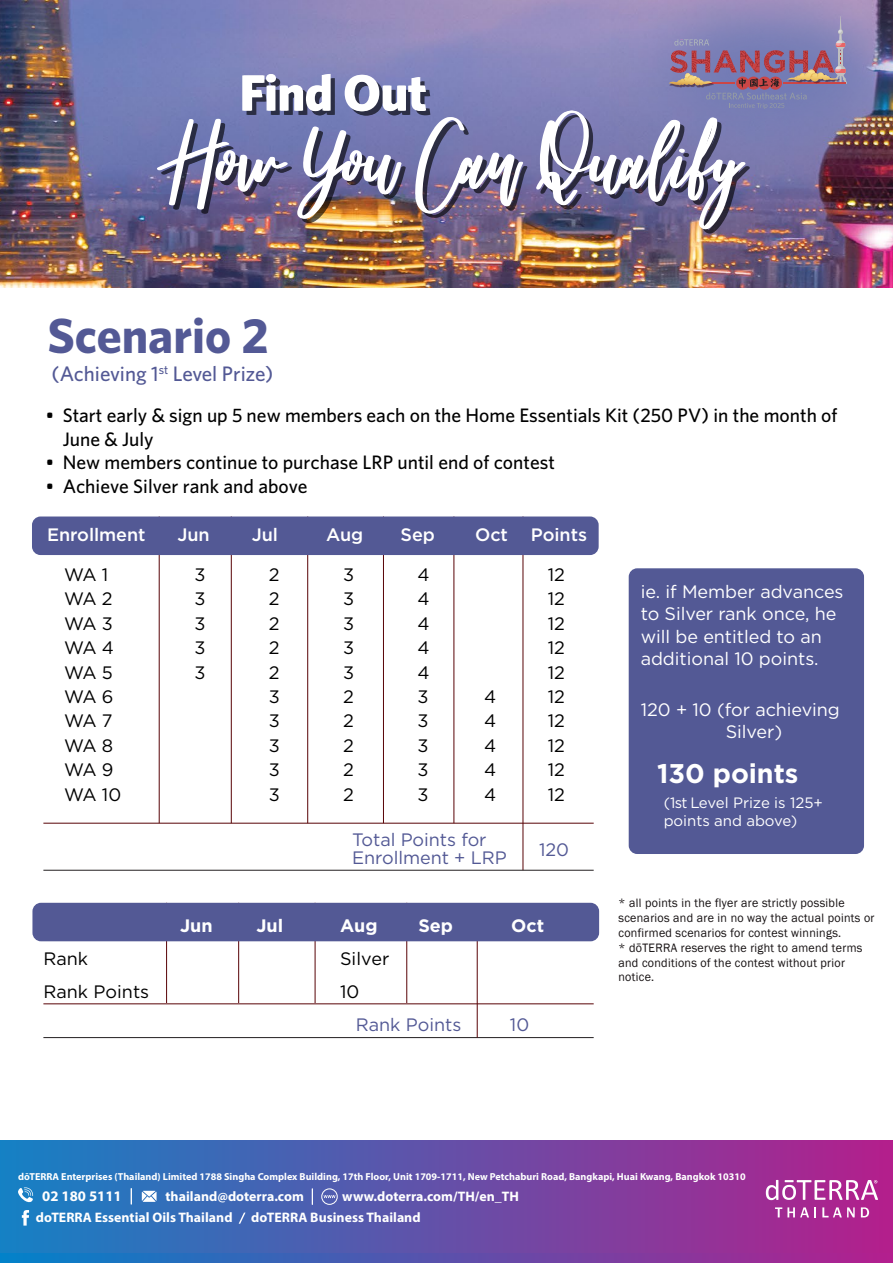
<style>
.page{position:relative;width:893px;height:1263px;background:#fff}
.page>*{position:absolute;margin:0;border:0;box-sizing:border-box;transform-origin:0 0}
.t1{font:700 49.5px "Whitney";color:#535995}
.t2{font:700 27px "Gotham";letter-spacing:-.005em;color:#fff}
.t3{font:500 21px "Whitney";color:#535995}
.t4{font:500 19.5px/23.4px "Whitney";color:#000}
.t5{font:18px "Gotham";letter-spacing:-.005em;color:#000}
.t6{font:18px/22.5px "Gotham";letter-spacing:-.005em;color:#fff}
.t7{font:18px/18px "Gotham";letter-spacing:-.005em;color:#535995}
.t8{font:500 18px "Gotham";letter-spacing:-.005em;color:#fff}
.t9{font:700 18px "Gotham";color:#fff}
.t10{font:15px/18px "Gotham";letter-spacing:-.005em;color:#fff}
.t11{font:700 14.7px "Myriad Pro";color:#fff}
.t12{font:700 13.8px "Myriad Pro";color:#fff}
.t13{font:12.45px/14.9px "Franklin Gothic";color:#151011}
.t14{font:700 10.05px "Myriad Pro";color:#fff}
</style>
<div class="page">
<img style="left:0;top:0;width:893px;height:288px">
<div style="left:0;top:1207px;width:893px;height:56px;background:linear-gradient(to right,#0182ca,#b41e8e)"></div>
<div style="left:0;top:1141px;width:893px;height:111px;background:linear-gradient(to right,#1581c4,#b41e8c)"></div>
<img style="left:611px;top:0;width:282px;height:181px">
<svg style="left:156px;top:74px;width:372px;height:149px"></svg>
<img style="left:847px;top:17px;width:46px;height:121px">
<svg style="left:536px;top:16px;width:311px;height:217px;background:#867ea6"></svg>
<div style="left:629px;top:568px;width:235px;height:286px;background:#535995;border-radius:9px"></div>
<hr style="left:43px;top:870px;width:551px;height:1px;background:#231f20">
<div style="left:32px;top:516px;width:567px;height:39px;background:#535995;border-radius:9px"></div>
<hr style="left:43px;top:1003px;width:551px;height:1px;background:#580306">
<hr style="left:43px;top:1037px;width:551px;height:1px;background:#231f20">
<div style="left:32px;top:903px;width:567px;height:38px;background:#535995;border-radius:9px"></div>
<svg style="left:131px;top:1188px;width:1px;height:16px"></svg>
<svg style="left:312px;top:1188px;width:1px;height:16px"></svg>
<svg style="left:239px;top:1212px;width:6px;height:12px"></svg>
<svg style="left:142px;top:1191px;width:15px;height:11px"></svg>
<svg style="left:18px;top:1186px;width:16px;height:18px"></svg>
<svg style="left:22px;top:1210px;width:7px;height:15px"></svg>
<svg style="left:321px;top:1188px;width:17px;height:17px"></svg>
<svg style="left:766px;top:1180px;width:112px;height:20px"></svg>
<svg style="left:775px;top:1207px;width:41px;height:10px"></svg>
<svg style="left:822px;top:1207px;width:33px;height:10px"></svg>
<svg style="left:861px;top:1207px;width:8px;height:10px"></svg>
<h1 class="t1" style="left:47px;top:303px;width:223px">Scenario 2</h1>
<h3 class="t3" style="left:51px;top:360px;width:223px">(Achieving 1<sup>st</sup> Level Prize)</h3>
<h3 class="t4" style="left:63px;top:404px;width:776px;text-indent:-17px">• Start early &amp; sign up 5 new members each on the Home Essentials Kit (250 PV) in the month of<br>June &amp; July</h3>
<h3 class="t4" style="left:46px;top:450px;width:511px">• New members continue to purchase LRP until end of contest</h3>
<h3 class="t4" style="left:46px;top:474px;width:264px">• Achieve Silver rank and above</h3>
<h3 class="t8" style="left:47px;top:522px;width:100px">Enrollment</h3>
<h3 class="t8" style="left:177px;top:522px;width:34px">Jun</h3>
<h3 class="t8" style="left:252px;top:522px;width:28px">Jul</h3>
<h3 class="t8" style="left:326px;top:522px;width:39px">Aug</h3>
<h3 class="t8" style="left:401px;top:522px;width:36px">Sep</h3>
<h3 class="t8" style="left:475px;top:522px;width:34px">Oct</h3>
<h3 class="t8" style="left:531px;top:522px;width:58px">Points</h3>
<h3 class="t5" style="left:64px;top:563px;width:46px">WA 1</h3>
<h3 class="t5" style="left:194px;top:563px;width:13px">3</h3>
<h3 class="t5" style="left:269px;top:563px;width:12px">2</h3>
<h3 class="t5" style="left:343px;top:563px;width:13px">3</h3>
<h3 class="t5" style="left:418px;top:563px;width:14px">4</h3>
<h3 class="t5" style="left:548px;top:563px;width:19px">12</h3>
<h3 class="t5" style="left:64px;top:587px;width:50px">WA 2</h3>
<h3 class="t5" style="left:194px;top:587px;width:13px">3</h3>
<h3 class="t5" style="left:269px;top:587px;width:12px">2</h3>
<h3 class="t5" style="left:343px;top:587px;width:13px">3</h3>
<h3 class="t5" style="left:418px;top:587px;width:14px">4</h3>
<h3 class="t5" style="left:548px;top:587px;width:19px">12</h3>
<h3 class="t5" style="left:64px;top:612px;width:50px">WA 3</h3>
<h3 class="t5" style="left:194px;top:612px;width:13px">3</h3>
<h3 class="t5" style="left:269px;top:612px;width:12px">2</h3>
<h3 class="t5" style="left:343px;top:612px;width:13px">3</h3>
<h3 class="t5" style="left:418px;top:612px;width:14px">4</h3>
<h3 class="t5" style="left:548px;top:612px;width:19px">12</h3>
<h3 class="t5" style="left:64px;top:636px;width:51px">WA 4</h3>
<h3 class="t5" style="left:194px;top:636px;width:13px">3</h3>
<h3 class="t5" style="left:269px;top:636px;width:12px">2</h3>
<h3 class="t5" style="left:343px;top:636px;width:13px">3</h3>
<h3 class="t5" style="left:418px;top:636px;width:14px">4</h3>
<h3 class="t5" style="left:548px;top:636px;width:19px">12</h3>
<h3 class="t5" style="left:64px;top:661px;width:50px">WA 5</h3>
<h3 class="t5" style="left:194px;top:661px;width:13px">3</h3>
<h3 class="t5" style="left:269px;top:661px;width:12px">2</h3>
<h3 class="t5" style="left:343px;top:661px;width:13px">3</h3>
<h3 class="t5" style="left:418px;top:661px;width:14px">4</h3>
<h3 class="t5" style="left:548px;top:661px;width:19px">12</h3>
<h3 class="t5" style="left:64px;top:685px;width:51px">WA 6</h3>
<h3 class="t5" style="left:269px;top:685px;width:13px">3</h3>
<h3 class="t5" style="left:343px;top:685px;width:12px">2</h3>
<h3 class="t5" style="left:418px;top:685px;width:13px">3</h3>
<h3 class="t5" style="left:484px;top:685px;width:14px">4</h3>
<h3 class="t5" style="left:548px;top:685px;width:19px">12</h3>
<h3 class="t5" style="left:64px;top:709px;width:50px">WA 7</h3>
<h3 class="t5" style="left:269px;top:709px;width:13px">3</h3>
<h3 class="t5" style="left:343px;top:709px;width:12px">2</h3>
<h3 class="t5" style="left:418px;top:709px;width:13px">3</h3>
<h3 class="t5" style="left:484px;top:709px;width:14px">4</h3>
<h3 class="t5" style="left:548px;top:709px;width:19px">12</h3>
<h3 class="t5" style="left:64px;top:734px;width:51px">WA 8</h3>
<h3 class="t5" style="left:269px;top:734px;width:13px">3</h3>
<h3 class="t5" style="left:343px;top:734px;width:12px">2</h3>
<h3 class="t5" style="left:418px;top:734px;width:13px">3</h3>
<h3 class="t5" style="left:484px;top:734px;width:14px">4</h3>
<h3 class="t5" style="left:548px;top:734px;width:19px">12</h3>
<h3 class="t5" style="left:64px;top:758px;width:51px">WA 9</h3>
<h3 class="t5" style="left:269px;top:758px;width:13px">3</h3>
<h3 class="t5" style="left:343px;top:758px;width:12px">2</h3>
<h3 class="t5" style="left:418px;top:758px;width:13px">3</h3>
<h3 class="t5" style="left:484px;top:758px;width:14px">4</h3>
<h3 class="t5" style="left:548px;top:758px;width:19px">12</h3>
<h3 class="t5" style="left:64px;top:783px;width:59px">WA 10</h3>
<h3 class="t5" style="left:269px;top:783px;width:13px">3</h3>
<h3 class="t5" style="left:343px;top:783px;width:12px">2</h3>
<h3 class="t5" style="left:418px;top:783px;width:13px">3</h3>
<h3 class="t5" style="left:484px;top:783px;width:14px">4</h3>
<h3 class="t5" style="left:548px;top:783px;width:19px">12</h3>
<h3 class="t7" style="left:352px;top:830px;width:156px">Total Points for<br>Enrollment + LRP</h3>
<h3 class="t7" style="left:539px;top:840px;width:31px">120</h3>
<h3 class="t9" style="left:180px;top:914px;width:34px">Jun</h3>
<h3 class="t9" style="left:256px;top:914px;width:28px">Jul</h3>
<h3 class="t9" style="left:340px;top:914px;width:39px">Aug</h3>
<h3 class="t9" style="left:418px;top:914px;width:36px">Sep</h3>
<h3 class="t9" style="left:511px;top:914px;width:35px">Oct</h3>
<h3 class="t5" style="left:43px;top:947px;width:46px">Rank</h3>
<h3 class="t5" style="left:340px;top:947px;width:51px">Silver</h3>
<h3 class="t5" style="left:43px;top:980px;width:107px">Rank Points</h3>
<h3 class="t5" style="left:340px;top:980px;width:21px">10</h3>
<h3 class="t7" style="left:356px;top:1015px;width:107px">Rank Points</h3>
<h3 class="t7" style="left:510px;top:1015px;width:21px">10</h3>
<h3 class="t6" style="left:641px;top:579px;width:204px">ie. if Member advances to Silver rank once, he will be entitled to an additional 10 points.</h3>
<h3 class="t6" style="left:726px;top:698px;width:116px;text-indent:-85px">120 + 10 (for achieving<br>Silver)</h3>
<h2 class="t2" style="left:657px;top:756px;width:143px">130 points</h2>
<p class="t10" style="left:664px;top:793px;width:161px">(1st Level Prize is 125+ points and above)</p>
<p class="t13" style="left:617px;top:898px;width:258px;rotate:-1deg">* all points in the flyer are strictly possible scenarios and are in no way the actual points or confirmed scenarios for contest winnings.<br>* dōTERRA reserves the right to amend terms and conditions of the contest without prior</p>
<p class="t13" style="left:618px;top:970px;width:37px;rotate:-1deg">notice.</p>
<p class="t14" style="left:18px;top:1170px;width:729px">dōTERRA Enterprises (Thailand) Limited 1788 Singha Complex Building, 17th Floor, Unit 1709-1711, New Petchaburi Road, Bangkapi, Huai Kwang, Bangkok 10310</p>
<p class="t11" style="left:42px;top:1186px;width:81px">02 180 5111</p>
<p class="t12" style="left:166px;top:1187px;width:140px">thailand@doterra.com</p>
<p class="t12" style="left:342px;top:1187px;width:178px">www.doterra.com/TH/en_TH</p>
<p class="t12" style="left:36px;top:1208px;width:198px">doTERRA Essential Oils Thailand</p>
<p class="t12" style="left:251px;top:1208px;width:171px">doTERRA Business Thailand</p>
</div>
